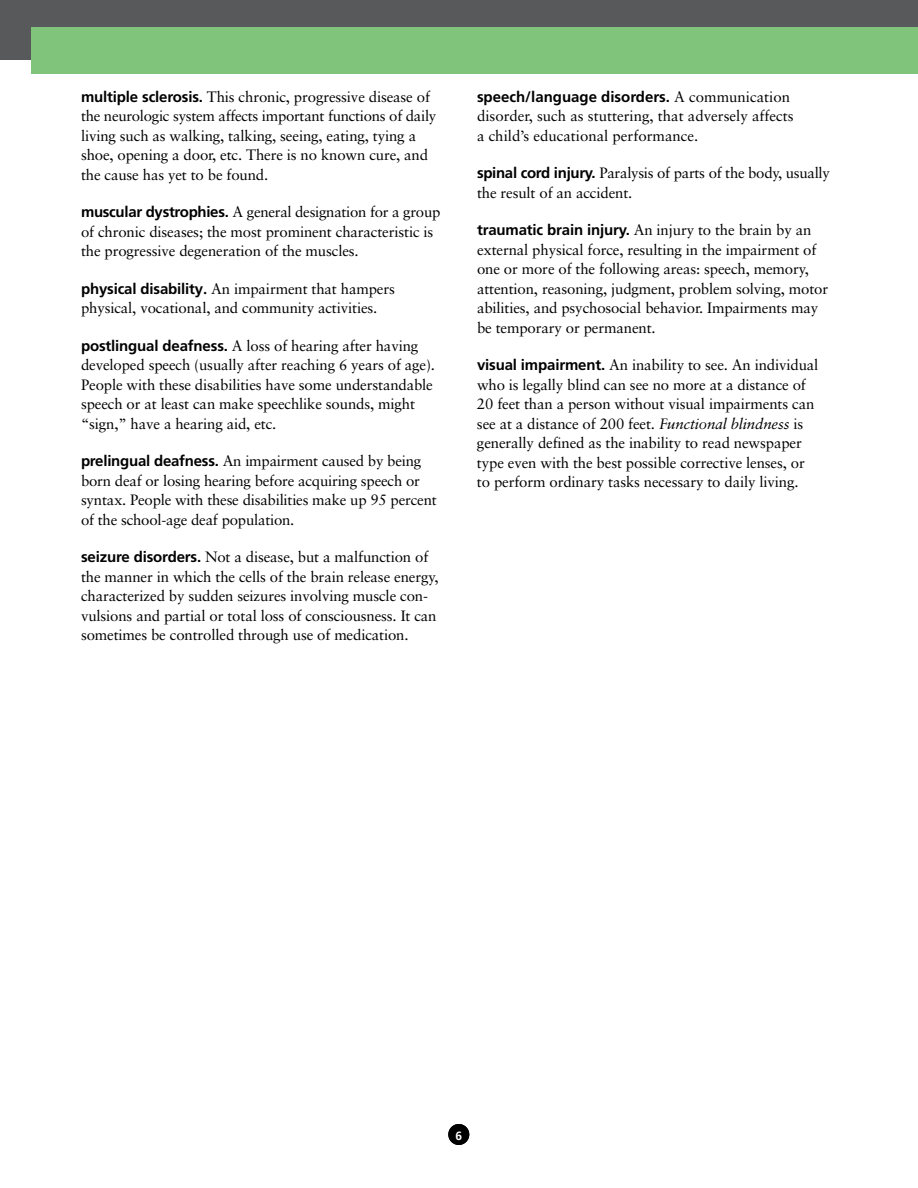
<style>
.page{position:relative;width:918px;height:1188px;background:#fff}
.page>*{position:absolute;margin:0;border:0;box-sizing:border-box;transform-origin:0 0}
.t1{font:15px/19.5px "Sabon";letter-spacing:-.01em;color:#000}
.t2{font:700 15px "Frutiger";color:#000}
.t3{font:700 12px "Frutiger";color:#fff}
.s1{font-family:"Frutiger";font-weight:700}
.s2{font-weight:700}
.s3{font-family:"Sabon";font-weight:400}
.s4{font-style:italic}
</style>
<div class="page">
<div style="left:448px;top:1124px;width:21px;height:21px;background:#000;border-radius:50%"></div>
<div style="left:0;top:0;width:918px;height:60px;background:#58595b"></div>
<div style="left:32px;top:27px;width:886px;height:47px;background:#80c37b"></div>
<p class="t1" style="left:81px;top:86px;width:357px"><span class="s1">multiple sclerosis.</span> This chronic, progressive disease of the neurologic system affects important functions of daily living such as walking, talking, seeing, eating, tying a shoe, opening a door, etc. There is no known cure, and the cause has yet to be found.</p>
<p class="t1" style="left:81px;top:202px;width:361px"><span class="s1">muscular dystrophies.</span> A general designation for a group of chronic diseases; the most prominent characteristic is the progressive degeneration of the muscles.</p>
<p class="t1" style="left:81px;top:278px;width:315px"><span class="s1">physical disability</span><span class="s2">.</span> An impairment that hampers physical, vocational, and community activities.</p>
<p class="t1" style="left:81px;top:335px;width:356px"><span class="s1">postlingual deafness.</span> A loss of hearing after having developed speech (usually after reaching 6 years of age).<br>People with these disabilities have some understandable speech or at least can make speechlike sounds, might “sign,” have a hearing aid, etc.</p>
<p class="t1" style="left:81px;top:451px;width:357px"><span class="s1">prelingual deafness.</span> An impairment caused by being born deaf or losing hearing before acquiring speech or syntax. People with these disabilities make up 95 percent of the school-age deaf population.</p>
<p class="t1" style="left:81px;top:547px;width:359px"><span class="s1">seizure disorders.</span> Not a disease, but a malfunction of the manner in which the cells of the brain release energy, characterized by sudden seizures involving muscle con&shy;vulsions and partial or total loss of consciousness. It can sometimes be controlled through use of medication.</p>
<p class="t2" style="left:477px;top:88px;width:315px">speech/language disorders. <span class="s3">A communication</span></p>
<p class="t1" style="left:477px;top:106px;width:318px">disorder, such as stuttering, that adversely affects a child’s educational performance.</p>
<p class="t1" style="left:477px;top:163px;width:355px"><span class="s1">spinal cord injury.</span> Paralysis of parts of the body, usually the result of an accident.</p>
<p class="t1" style="left:477px;top:220px;width:353px"><span class="s1">traumatic brain injury.</span> An injury to the brain by an external physical force, resulting in the impairment of one or more of the following areas: speech, memory, attention, reasoning, judgment, problem solving, motor abilities, and psychosocial behavior. Impairments may be temporary or permanent.</p>
<p class="t1" style="left:477px;top:355px;width:343px"><span class="s1">visual impairment.</span> An inability to see. An individual who is legally blind can see no more at a distance of 20 feet than a person without visual impairments can see at a distance of 200 feet. <span class="s4">Functional blindness</span> is generally defined as the inability to read newspaper type even with the best possible corrective lenses, or to perform ordinary tasks necessary to daily living.</p>
<p class="t3" style="left:455px;top:1129px;width:8px">6</p>
</div>
